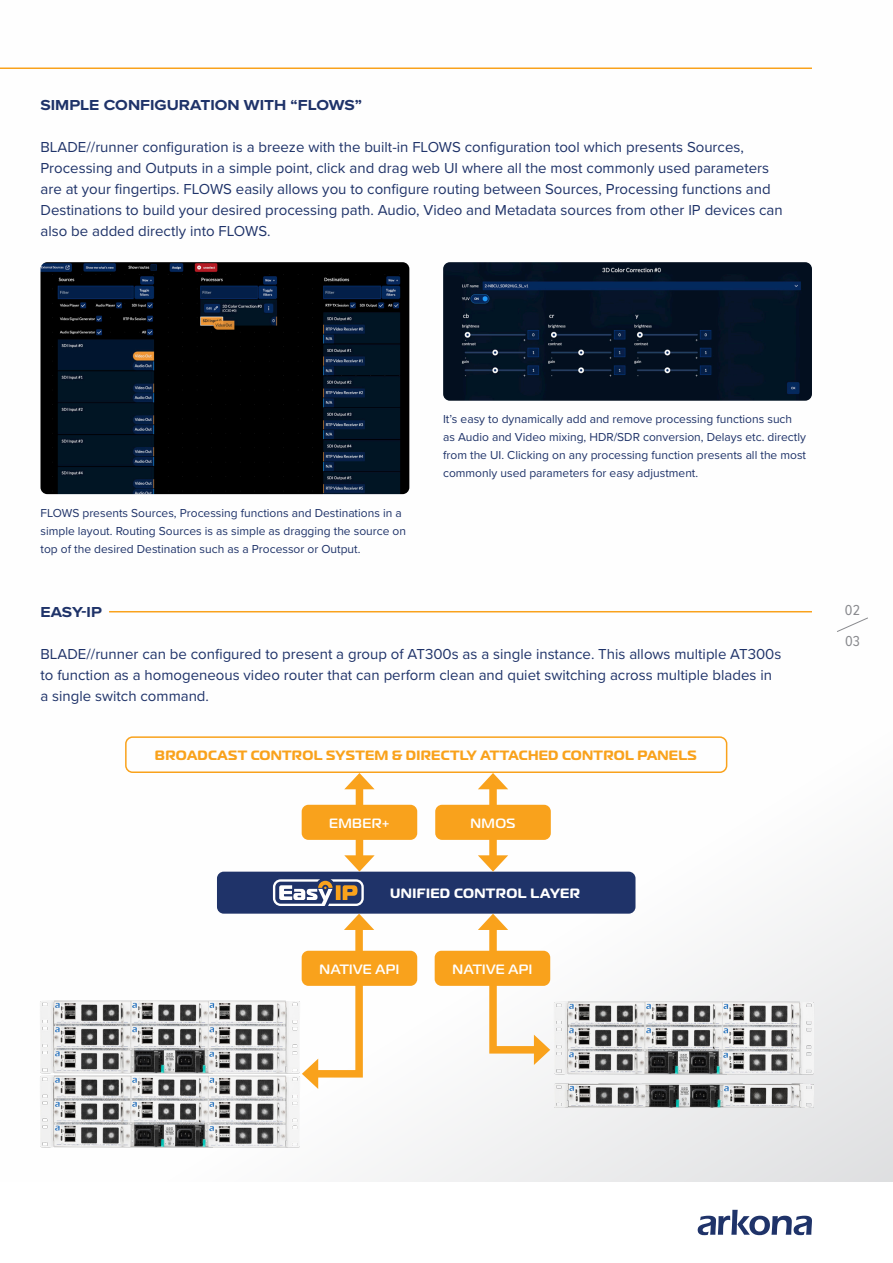
<style>
.page{position:relative;width:893px;height:1263px;background:#fff}
.page>*{position:absolute;margin:0;border:0;box-sizing:border-box;transform-origin:0 0}
.t1{font:15px/21px "Proxima Nova";color:#1f3369}
.t2{font:700 15px "Proxima Nova Wide";color:#1f3369}
.t3{font:15px "Proxima Nova Cond";color:#898a8e}
.t4{font:700 13.5px "Magistral";letter-spacing:.02em;color:#f9a21c}
.t5{font:500 13.5px "Magistral";letter-spacing:.03em;color:#fff}
.t6{font:700 13.5px "Magistral";letter-spacing:.03em;color:#fff}
.t7{font:12px/18px "Proxima Nova";color:#1f3369}
</style>
<div class="page">
<div style="left:0;top:0;width:893px;height:1182px;background:linear-gradient(to bottom,#fff,#f7f7f7)"></div>
<svg style="left:836px;top:617px;width:33px;height:15px"></svg>
<svg style="left:698px;top:1210px;width:114px;height:25px"></svg>
<hr style="left:0;top:68px;width:812px;height:1px;background:#f9a21c">
<img style="left:40px;top:262px;width:369px;height:232px">
<img style="left:443px;top:262px;width:369px;height:139px">
<div style="left:217px;top:872px;width:418px;height:42px;background:#1f3369;border-radius:7px"></div>
<div style="left:125px;top:736px;width:602px;height:37px;border:2px solid #f9a21c;border-radius:7px"></div>
<div style="left:356px;top:783px;width:7px;height:79px;background:#f9a21c"></div>
<svg style="left:344px;top:773px;width:31px;height:16px"></svg>
<svg style="left:344px;top:855px;width:31px;height:17px"></svg>
<div style="left:302px;top:805px;width:115px;height:35px;background:#f9a21c;border-radius:7px"></div>
<div style="left:489px;top:783px;width:8px;height:79px;background:#f9a21c"></div>
<svg style="left:478px;top:773px;width:30px;height:16px"></svg>
<svg style="left:478px;top:855px;width:30px;height:17px"></svg>
<div style="left:435px;top:805px;width:116px;height:35px;background:#f9a21c;border-radius:7px"></div>
<img style="left:27px;top:997px;width:275px;height:75px">
<img style="left:27px;top:1072px;width:285px;height:79px">
<svg style="left:302px;top:914px;width:72px;height:175px"></svg>
<div style="left:302px;top:951px;width:115px;height:35px;background:#f9a21c;border-radius:7px"></div>
<svg style="left:273px;top:879px;width:91px;height:27px"></svg>
<svg style="left:478px;top:914px;width:72px;height:151px"></svg>
<div style="left:435px;top:951px;width:115px;height:35px;background:#f9a21c;border-radius:7px"></div>
<img style="left:541px;top:1082px;width:285px;height:26px">
<img style="left:541px;top:999px;width:285px;height:78px">
<hr style="left:109px;top:611px;width:703px;height:1px;background:#f9a21c">
<p class="t2" style="left:40px;top:93px;width:323px">SIMPLE CONFIGURATION WITH “FLOWS”</p>
<p class="t1" style="left:40px;top:135px;width:744px">BLADE//runner configuration is a breeze with the built-in FLOWS configuration tool which presents Sources, Processing and Outputs in a simple point, click and drag web UI where all the most commonly used parameters are at your fingertips. FLOWS easily allows you to configure routing between Sources, Processing functions and Destinations to build your desired processing path. Audio, Video and Metadata sources from other IP devices can also be added directly into FLOWS.</p>
<p class="t7" style="left:40px;top:503px;width:367px">FLOWS presents Sources, Processing functions and Destinations in a simple layout. Routing Sources is as simple as dragging the source on top of the desired Destination such as a Processor or Output.</p>
<p class="t7" style="left:443px;top:410px;width:365px">It’s easy to dynamically add and remove processing functions such as Audio and Video mixing, HDR/SDR conversion, Delays etc. directly from the UI. Clicking on any processing function presents all the most commonly used parameters for easy adjustment.</p>
<p class="t2" style="left:40px;top:601px;width:63px">EASY-IP</p>
<p class="t1" style="left:40px;top:643px;width:742px">BLADE//runner can be configured to present a group of AT300s as a single instance. This allows multiple AT300s to function as a homogeneous video router that can perform clean and quiet switching across multiple blades in a single switch command.</p>
<p class="t4" style="left:155px;top:746px;width:543px">BROADCAST CONTROL SYSTEM &amp; DIRECTLY ATTACHED CONTROL PANELS</p>
<p class="t5" style="left:329px;top:815px;width:62px">EMBER+</p>
<p class="t5" style="left:470px;top:815px;width:46px">NMOS</p>
<p class="t6" style="left:390px;top:884px;width:191px">UNIFIED CONTROL LAYER</p>
<p class="t5" style="left:320px;top:961px;width:81px">NATIVE API</p>
<p class="t5" style="left:453px;top:961px;width:81px">NATIVE API</p>
<p class="t3" style="left:845px;top:599px;width:17px">02</p>
<p class="t3" style="left:845px;top:630px;width:16px">03</p>
</div>
